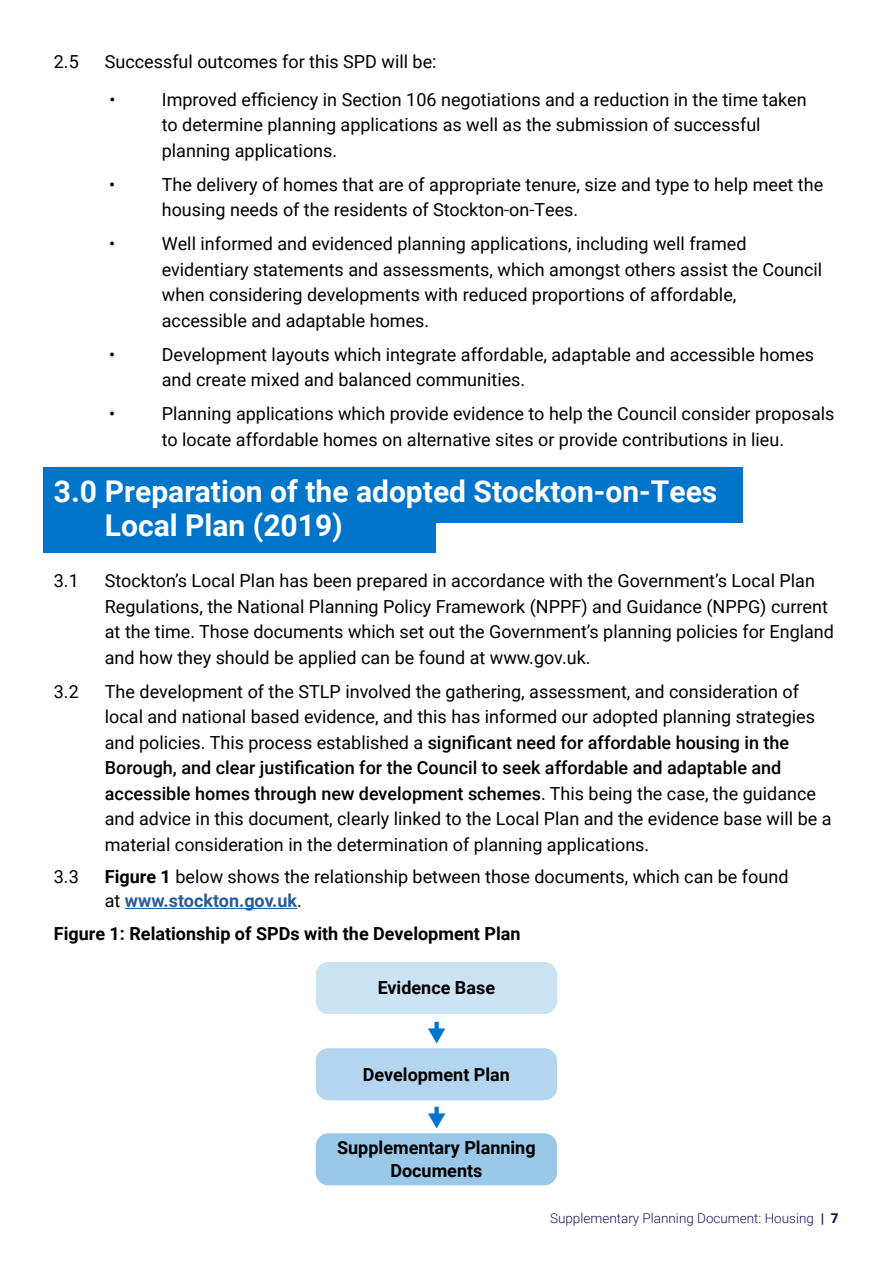
<style>
.page{position:relative;width:893px;height:1263px;background:#fff}
.page>*{position:absolute;margin:0;border:0;box-sizing:border-box;transform-origin:0 0}
.t1{font:700 30px/34.5px "Roboto";color:#fff}
.t2{font:18px/25.5px "Roboto";color:#000}
.t3{font:700 18px/22.5px "Roboto";color:#000;text-align:center}
.t4{font:300 13.5px "Roboto";color:#21145f}
.s1{font-weight:500}
.s2{font-weight:700}
.s3{font-weight:700;color:#275b9b}
.s4{font-weight:900}
</style>
<div class="page">
<hr style="left:125px;top:908px;width:172px;height:1px;background:#275b9b">
<div style="left:44px;top:498px;width:392px;height:55px;background:#0075c9"></div>
<div style="left:44px;top:468px;width:699px;height:55px;background:#0075c9"></div>
<div style="left:316px;top:962px;width:241px;height:52px;background:#cce3f4;border-radius:13px"></div>
<div style="left:316px;top:1048px;width:241px;height:52px;background:#b3d5ef;border-radius:13px"></div>
<div style="left:316px;top:1133px;width:241px;height:52px;background:#99c8e9;border-radius:13px"></div>
<p class="t2" style="left:54px;top:48px;width:26px">2.5</p>
<p class="t2" style="left:105px;top:48px;width:333px">Successful outcomes for this SPD will be:</p>
<p class="t2" style="left:109px;top:86px;width:8px">•</p>
<p class="t2" style="left:162px;top:86px;width:646px">Improved efficiency in Section 106 negotiations and a reduction in the time taken to determine planning applications as well as the submission of successful planning applications.</p>
<p class="t2" style="left:109px;top:171px;width:8px">•</p>
<p class="t2" style="left:162px;top:171px;width:663px">The delivery of homes that are of appropriate tenure, size and type to help meet the housing needs of the residents of Stockton-on-Tees.</p>
<p class="t2" style="left:109px;top:230px;width:8px">•</p>
<p class="t2" style="left:162px;top:230px;width:662px">Well informed and evidenced planning applications, including well framed evidentiary statements and assessments, which amongst others assist the Council when considering developments with reduced proportions of affordable, accessible and adaptable homes.</p>
<p class="t2" style="left:109px;top:341px;width:8px">•</p>
<p class="t2" style="left:162px;top:341px;width:654px">Development layouts which integrate affordable, adaptable and accessible homes and create mixed and balanced communities.</p>
<p class="t2" style="left:109px;top:400px;width:8px">•</p>
<p class="t2" style="left:162px;top:400px;width:674px">Planning applications which provide evidence to help the Council consider proposals to locate affordable homes on alternative sites or provide contributions in lieu.</p>
<h2 class="t1" style="left:105px;top:473px;width:614px;text-indent:-51px">3.0 Preparation of the adopted Stockton-on-Tees<br>Local Plan (2019)</h2>
<p class="t2" style="left:54px;top:567px;width:26px">3.1</p>
<p class="t2" style="left:105px;top:567px;width:731px">Stockton’s Local Plan has been prepared in accordance with the Government’s Local Plan Regulations, the National Planning Policy Framework (NPPF) and Guidance (NPPG) current at the time. Those documents which set out the Government’s planning policies for England and how they should be applied can be found at www.gov.uk.</p>
<p class="t2" style="left:54px;top:678px;width:26px">3.2</p>
<p class="t2" style="left:105px;top:678px;width:728px">The development of the STLP involved the gathering, assessment, and consideration of local and national based evidence, and this has informed our adopted planning strategies and policies. This process established a <span class="s1">significant need for affordable housing in the Borough, and clear justification for the Council to seek affordable and adaptable and accessible homes through new development schemes</span>. This being the case, the guidance and advice in this document, clearly linked to the Local Plan and the evidence base will be a material consideration in the determination of planning applications.</p>
<p class="t2" style="left:54px;top:863px;width:26px">3.3</p>
<p class="t2" style="left:105px;top:864px;width:685px;line-height:24px"><span class="s2">Figure 1</span> below shows the relationship between those documents, which can be found at <span class="s3">www.stockton.gov.uk</span>.</p>
<p class="t3" style="left:54px;top:921px;width:468px">Figure 1: Relationship of SPDs with the Development Plan</p>
<p class="t3" style="left:378px;top:975px;width:119px">Evidence Base</p>
<p class="t3" style="left:363px;top:1062px;width:149px">Development Plan</p>
<p class="t3" style="left:337px;top:1136px;width:200px">Supplementary Planning<br>Documents</p>
<p class="t4" style="left:550px;top:1209px;width:290px">Supplementary Planning Document: Housing <span class="s4">| 7</span></p>
</div>
